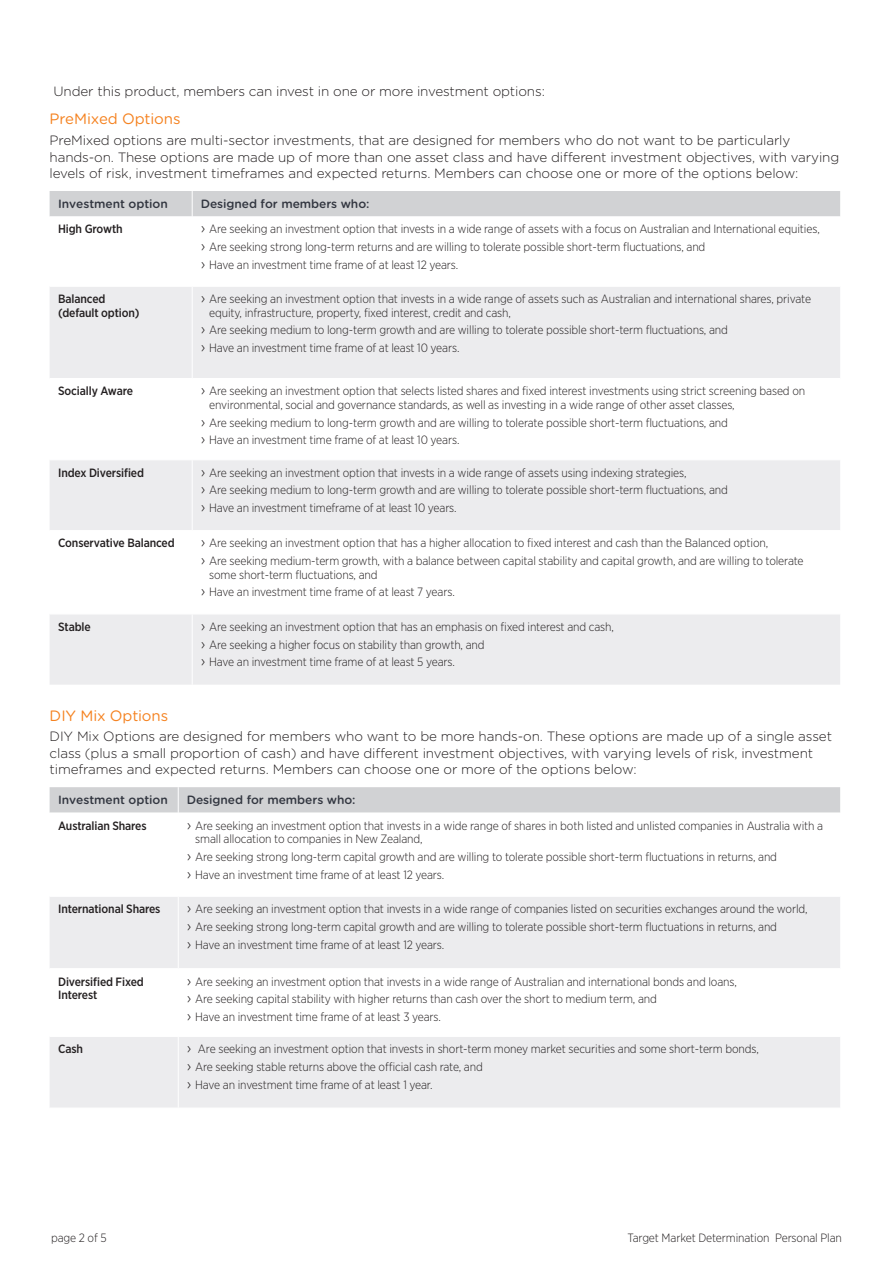
<style>
.page{position:relative;width:893px;height:1263px;background:#fff}
.page>*{position:absolute;margin:0;border:0;box-sizing:border-box;transform-origin:0 0}
.t1{font:15px "Gotham Rounded";letter-spacing:-.005em;color:#f58220}
.t2{font:300 13.5px/16.5px "Gotham Rounded";letter-spacing:-.01em;color:#231f20}
.t3{font:300 12px/17.7px "Gotham Narrow";letter-spacing:-.01em;color:#231f20}
.t4{font:500 12px/13.5px "Gotham Narrow";letter-spacing:-.01em;color:#231f20}
.t5{font:500 12px "Gotham Rounded";letter-spacing:-.005em;color:#323640}
.s1{font-family:"Gotham Rounded";font-size:15px}
</style>
<div class="page">
<svg style="left:50px;top:287px;width:790px;height:398px;fill:#ececee"></svg>
<div style="left:50px;top:191px;width:790px;height:25px;background:#d1d2d4"></div>
<hr style="left:192px;top:287px;width:1px;height:91px;background:#fff">
<hr style="left:50px;top:378px;width:142px;height:1px;background:#fff">
<hr style="left:192px;top:378px;width:648px;height:1px;background:#fff">
<hr style="left:192px;top:379px;width:1px;height:80px;background:#fff">
<hr style="left:50px;top:459px;width:142px;height:1px;background:#fff">
<hr style="left:192px;top:459px;width:648px;height:1px;background:#fff">
<hr style="left:192px;top:460px;width:1px;height:70px;background:#fff">
<hr style="left:50px;top:530px;width:142px;height:1px;background:#fff">
<hr style="left:192px;top:530px;width:648px;height:1px;background:#fff">
<hr style="left:192px;top:531px;width:1px;height:83px;background:#fff">
<hr style="left:50px;top:614px;width:142px;height:1px;background:#fff">
<hr style="left:192px;top:614px;width:648px;height:1px;background:#fff">
<hr style="left:192px;top:614px;width:1px;height:71px;background:#fff">
<svg style="left:50px;top:897px;width:790px;height:211px;fill:#ececee"></svg>
<svg style="left:50px;top:787px;width:790px;height:26px;background:#d2d3d5"></svg>
<hr style="left:178px;top:897px;width:1px;height:71px;background:#fff">
<hr style="left:50px;top:968px;width:128px;height:1px;background:#fff">
<hr style="left:178px;top:968px;width:662px;height:1px;background:#fff">
<hr style="left:178px;top:969px;width:1px;height:67px;background:#fff">
<hr style="left:50px;top:1036px;width:128px;height:1px;background:#fff">
<hr style="left:178px;top:1036px;width:662px;height:1px;background:#fff">
<hr style="left:178px;top:1037px;width:1px;height:71px;background:#fff">
<p class="t2" style="left:54px;top:82px;width:493px">Under this product, members can invest in one or more investment options:</p>
<p class="t1" style="left:50px;top:109px;width:132px">PreMixed Options</p>
<p class="t2" style="left:50px;top:132px;width:791px">PreMixed options are multi-sector investments, that are designed for members who do not want to be particularly hands-on. These options are made up of more than one asset class and have different investment objectives, with varying levels of risk, investment timeframes and expected returns. Members can choose one or more of the options below:</p>
<p class="t5" style="left:58px;top:195px;width:111px">Investment option</p>
<p class="t5" style="left:201px;top:195px;width:170px">Designed for members who:</p>
<p class="t4" style="left:58px;top:222px;width:66px">High Growth</p>
<p class="t3" style="left:201px;top:220px;width:621px"><span class="s1">›</span> Are seeking an investment option that invests in a wide range of assets with a focus on Australian and International equities, <span class="s1">›</span> Are seeking strong long-term returns and are willing to tolerate possible short-term fluctuations, and<br><span class="s1">›</span> Have an investment time frame of at least 12 years.</p>
<p class="t4" style="left:58px;top:292px;width:83px">Balanced (default option)</p>
<p class="t3" style="left:209px;top:292px;width:603px;line-height:13.5px;text-indent:-9px"><span class="s1">›</span> Are seeking an investment option that invests in a wide range of assets such as Australian and international shares, private equity, infrastructure, property, fixed interest, credit and cash,</p>
<p class="t3" style="left:201px;top:321px;width:529px"><span class="s1">›</span> Are seeking medium to long-term growth and are willing to tolerate possible short-term fluctuations, and <span class="s1">›</span> Have an investment time frame of at least 10 years.</p>
<p class="t4" style="left:58px;top:384px;width:76px">Socially Aware</p>
<p class="t3" style="left:209px;top:384px;width:597px;line-height:13.5px;text-indent:-9px"><span class="s1">›</span> Are seeking an investment option that selects listed shares and fixed interest investments using strict screening based on environmental, social and governance standards, as well as investing in a wide range of other asset classes,</p>
<p class="t3" style="left:201px;top:413px;width:529px"><span class="s1">›</span> Are seeking medium to long-term growth and are willing to tolerate possible short-term fluctuations, and <span class="s1">›</span> Have an investment time frame of at least 10 years.</p>
<p class="t4" style="left:58px;top:466px;width:87px">Index Diversified</p>
<p class="t3" style="left:201px;top:463px;width:529px"><span class="s1">›</span> Are seeking an investment option that invests in a wide range of assets using indexing strategies,<br><span class="s1">›</span> Are seeking medium to long-term growth and are willing to tolerate possible short-term fluctuations, and <span class="s1">›</span> Have an investment timeframe of at least 10 years.</p>
<p class="t4" style="left:58px;top:536px;width:118px">Conservative Balanced</p>
<p class="t3" style="left:201px;top:534px;width:604px"><span class="s1">›</span> Are seeking an investment option that has a higher allocation to fixed interest and cash than the Balanced option,<br><span class="s1">›</span> Are seeking medium-term growth, with a balance between capital stability and capital growth, and are willing to tolerate</p>
<p class="t3" style="left:201px;top:565px;width:256px;text-indent:9px">some short-term fluctuations, and<br><span class="s1">›</span> Have an investment time frame of at least 7 years.</p>
<p class="t4" style="left:58px;top:620px;width:34px">Stable</p>
<p class="t3" style="left:201px;top:617px;width:415px"><span class="s1">›</span> Are seeking an investment option that has an emphasis on fixed interest and cash, <span class="s1">›</span> Are seeking a higher focus on stability than growth, and<br><span class="s1">›</span> Have an investment time frame of at least 5 years.</p>
<p class="t1" style="left:50px;top:705px;width:120px">DIY Mix Options</p>
<p class="t2" style="left:50px;top:728px;width:784px">DIY Mix Options are designed for members who want to be more hands-on. These options are made up of a single asset class (plus a small proportion of cash) and have different investment objectives, with varying levels of risk, investment timeframes and expected returns. Members can choose one or more of the options below:</p>
<p class="t5" style="left:58px;top:791px;width:111px">Investment option</p>
<p class="t5" style="left:187px;top:791px;width:170px">Designed for members who:</p>
<p class="t4" style="left:58px;top:818px;width:90px">Australian Shares</p>
<p class="t3" style="left:195px;top:818px;width:629px;line-height:13.5px;text-indent:-9px"><span class="s1">›</span> Are seeking an investment option that invests in a wide range of shares in both listed and unlisted companies in Australia with a small allocation to companies in New Zealand,</p>
<p class="t3" style="left:187px;top:847px;width:592px"><span class="s1">›</span> Are seeking strong long-term capital growth and are willing to tolerate possible short-term fluctuations in returns, and <span class="s1">›</span> Have an investment time frame of at least 12 years.</p>
<p class="t4" style="left:58px;top:902px;width:104px">International Shares</p>
<p class="t3" style="left:187px;top:900px;width:622px"><span class="s1">›</span> Are seeking an investment option that invests in a wide range of companies listed on securities exchanges around the world, <span class="s1">›</span> Are seeking strong long-term capital growth and are willing to tolerate possible short-term fluctuations in returns, and<br><span class="s1">›</span> Have an investment time frame of at least 12 years.</p>
<p class="t4" style="left:58px;top:974px;width:87px">Diversified Fixed<br>Interest</p>
<p class="t3" style="left:187px;top:972px;width:552px"><span class="s1">›</span> Are seeking an investment option that invests in a wide range of Australian and international bonds and loans, <span class="s1">›</span> Are seeking capital stability with higher returns than cash over the short to medium term, and<br><span class="s1">›</span> Have an investment time frame of at least 3 years.</p>
<p class="t4" style="left:58px;top:1042px;width:26px">Cash</p>
<p class="t3" style="left:187px;top:1040px;width:574px"><span class="s1">›</span> Are seeking an investment option that invests in short-term money market securities and some short-term bonds, <span class="s1">›</span> Are seeking stable returns above the official cash rate, and<br><span class="s1">›</span> Have an investment time frame of at least 1 year.</p>
<p class="t3" style="left:51px;top:1228px;width:57px">page 2 of 5</p>
<p class="t3" style="left:628px;top:1228px;width:216px">Target Market Determination Personal Plan</p>
</div>
